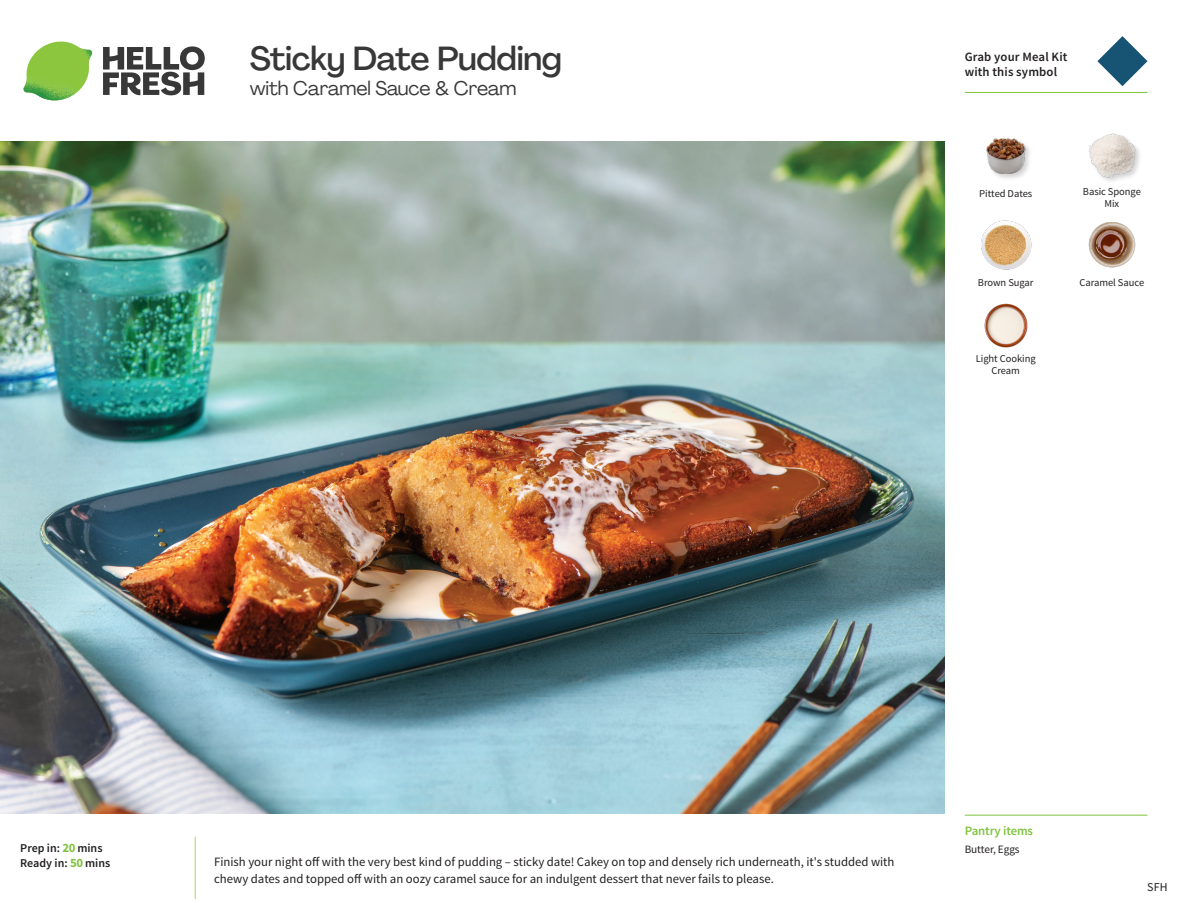
<style>
.page{position:relative;width:1188px;height:918px;background:#fff}
.page>*{position:absolute;margin:0;border:0;box-sizing:border-box;transform-origin:0 0}
._15_Titel_UK{font:500 33px "Agrandir";letter-spacing:-.015em;color:#383839}
._15_Titel_UK-2{font:19.5px "Agrandir";letter-spacing:-.01em;color:#383839}
.Step_6_Text_AU{font:12.75px/16.5px "Source Sans Pro";color:#231f20}
.t1{font:600 12.75px/15px "Source Sans Pro";letter-spacing:.01em;color:#231f20}
._04_Headers_Front{font:600 12.75px "Source Sans Pro";letter-spacing:-.01em;color:#81c340}
._04_Intro{font:600 12px "Source Sans Pro";color:#231f20}
.t2{font:12px "Source Sans Pro";color:#231f20}
._05_Pantry{font:11.25px "Source Sans Pro";letter-spacing:-.01em;color:#231f20}
._18_FRONT_ingredients{font:10.5px/12px "Source Sans Pro";letter-spacing:-.005em;color:#231f20;text-align:center}
.s1{font-weight:700;font-size:12.75px;color:#81c340}
</style>
<div class="page">
<svg style="left:103px;top:46px;width:102px;height:49px"></svg>
<img style="left:23px;top:42px;width:69px;height:59px">
<hr style="left:965px;top:92px;width:183px;height:1px;background:#81c340">
<svg style="left:1097px;top:36px;width:51px;height:50px"></svg>
<img style="left:0;top:142px;width:945px;height:672px">
<img style="left:984px;top:303px;width:44px;height:45px">
<img style="left:981px;top:220px;width:51px;height:50px">
<img style="left:1088px;top:222px;width:48px;height:46px">
<img style="left:986px;top:138px;width:44px;height:41px">
<img style="left:1088px;top:133px;width:52px;height:48px">
<hr style="left:965px;top:815px;width:183px;height:1px;background:#81c340">
<p class="_15_Titel_UK" style="left:250px;top:38px;width:314px">Sticky Date Pudding</p>
<p class="_15_Titel_UK-2" style="left:250px;top:76px;width:268px">with Caramel Sauce &amp; Cream</p>
<p class="t1" style="left:965px;top:49px;width:104px">Grab your Meal Kit with this symbol</p>
<p class="_18_FRONT_ingredients" style="left:979px;top:188px;width:55px">Pitted Dates</p>
<p class="_18_FRONT_ingredients" style="left:978px;top:276px;width:57px">Brown Sugar</p>
<p class="_18_FRONT_ingredients" style="left:976px;top:353px;width:61px">Light Cooking<br>Cream</p>
<p class="_18_FRONT_ingredients" style="left:1083px;top:186px;width:60px">Basic Sponge<br>Mix</p>
<p class="_18_FRONT_ingredients" style="left:1080px;top:276px;width:66px">Caramel Sauce</p>
<p class="_04_Intro" style="left:20px;top:841px;width:84px">Prep in: <span class="s1">20</span> mins</p>
<p class="_04_Intro" style="left:20px;top:856px;width:91px">Ready in: <span class="s1">50</span> mins</p>
<p class="Step_6_Text_AU" style="left:214px;top:854px;width:682px">Finish your night off with the very best kind of pudding – sticky date! Cakey on top and densely rich underneath, it's studded with chewy dates and topped off with an oozy caramel sauce for an indulgent dessert that never fails to please.</p>
<p class="_04_Headers_Front" style="left:965px;top:822px;width:70px">Pantry items</p>
<p class="_05_Pantry" style="left:965px;top:842px;width:56px">Butter, Eggs</p>
<p class="t2" style="left:1147px;top:879px;width:22px">SFH</p>
</div>
